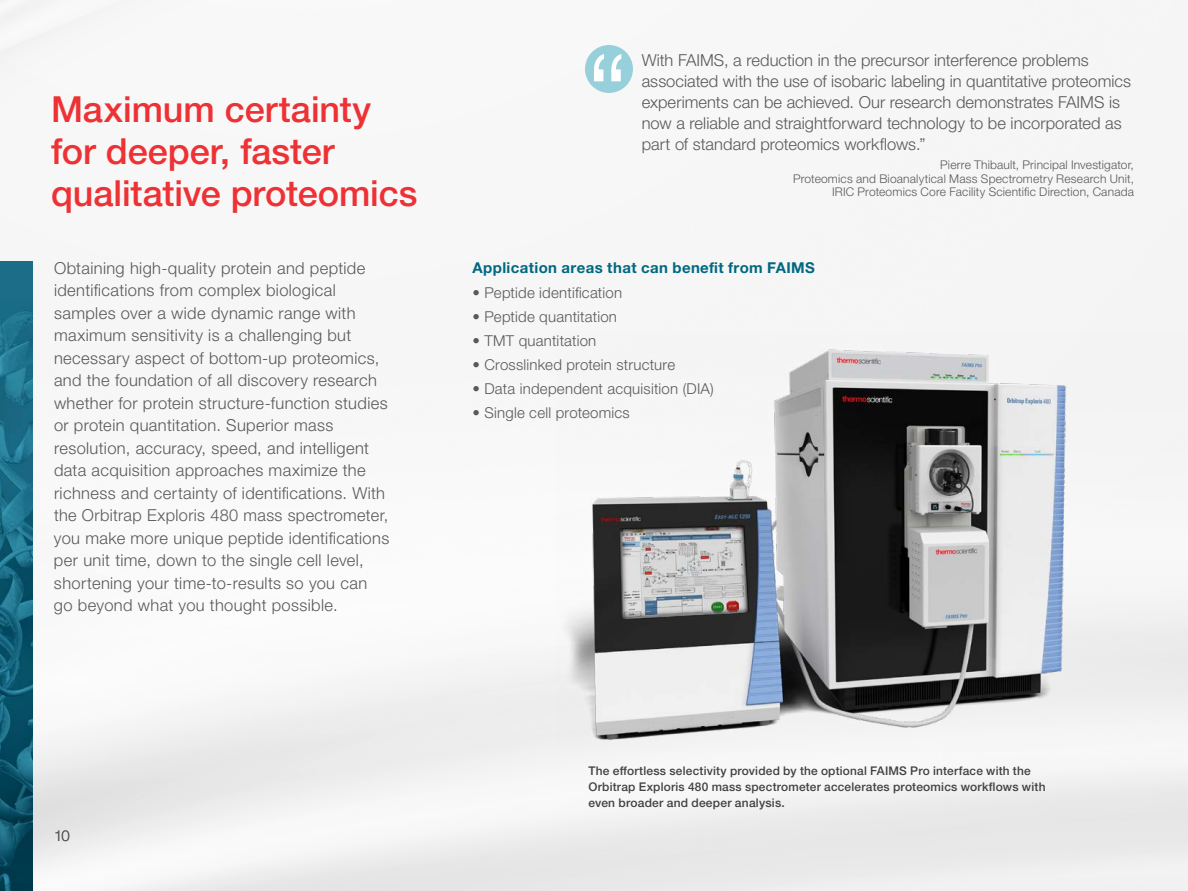
<style>
.page{position:relative;width:1188px;height:891px;background:#fff}
.page>*{position:absolute;margin:0;border:0;box-sizing:border-box;transform-origin:0 0}
.t1{font:300 112.5px "Helvetica Neue LTW1 G";color:#fff}
.t2{font:500 36px/42px "Helvetica Neue LTW1 G";color:#ee3134}
.t3{font:300 16.5px/22.5px "Helvetica Neue LTW1 G";letter-spacing:.02em;color:#58595b}
.t4{font:300 16.5px/21px "Helvetica Neue LTW1 G";color:#58595b}
.t5{font:300 15px "Helvetica Neue LTW1 G";letter-spacing:.015em;color:#58595b}
.t6{font:700 15px "Helvetica Neue LTW1 G";letter-spacing:.025em;color:#006880}
.t7{font:500 12px/15.8px "Helvetica Neue LTW1 G";letter-spacing:.02em;color:#414042}
.t8{font:300 12px/13.5px "Helvetica Neue LTW1 G";letter-spacing:.015em;color:#58595b;text-align:right}
</style>
<div class="page">
<img style="left:0;top:0;width:1188px;height:891px">
<img style="left:0;top:262px;width:32px;height:629px">
<img style="left:557px;top:332px;width:631px;height:420px">
<div style="left:585px;top:45px;width:48px;height:48px;background:#97d0db;border-radius:50%"></div>
<h2 class="t2" style="left:51px;top:88px;width:322px">Maximum certainty</h2>
<h2 class="t2" style="left:51px;top:130px;width:368px">for deeper, faster qualitative proteomics</h2>
<p class="t3" style="left:54px;top:256px;width:337px">Obtaining high-quality protein and peptide identifications from complex biological samples over a wide dynamic range with maximum sensitivity is a challenging but necessary aspect of bottom-up proteomics, and the foundation of all discovery research whether for protein structure-function studies or protein quantitation. Superior mass resolution, accuracy, speed, and intelligent data acquisition approaches maximize the richness and certainty of identifications. With the Orbitrap Exploris 480 mass spectrometer, you make more unique peptide identifications per unit time, down to the single cell level, shortening your time-to-results so you can go beyond what you thought possible.</p>
<h1 class="t1" style="left:587px;top:26px;width:43px">“</h1>
<p class="t4" style="left:642px;top:49px;width:491px">With FAIMS, a reduction in the precursor interference problems associated with the use of isobaric labeling in quantitative proteomics experiments can be achieved. Our research demonstrates FAIMS is now a reliable and straightforward technology to be incorporated as part of standard proteomics workflows.”</p>
<p class="t8" style="left:793px;top:158px;width:342px">Pierre Thibault, Principal Investigator,<br>Proteomics and Bioanalytical Mass Spectrometry Research Unit,<br>IRIC Proteomics Core Facility Scientific Direction, Canada</p>
<p class="t6" style="left:472px;top:258px;width:344px">Application areas that can benefit from FAIMS</p>
<p class="t5" style="left:472px;top:284px;width:151px">• Peptide identification</p>
<p class="t5" style="left:472px;top:308px;width:146px">• Peptide quantitation</p>
<p class="t5" style="left:472px;top:332px;width:125px">• TMT quantitation</p>
<p class="t5" style="left:472px;top:356px;width:204px">• Crosslinked protein structure</p>
<p class="t5" style="left:472px;top:380px;width:243px">• Data independent acquisition (DIA)</p>
<p class="t5" style="left:472px;top:404px;width:159px">• Single cell proteomics</p>
<p class="t5" style="left:54px;top:826px;width:18px">10</p>
<p class="t7" style="left:588px;top:763px;width:459px">The effortless selectivity provided by the optional FAIMS Pro interface with the<br>Orbitrap Exploris 480 mass spectrometer accelerates proteomics workflows with even broader and deeper analysis.</p>
</div>
